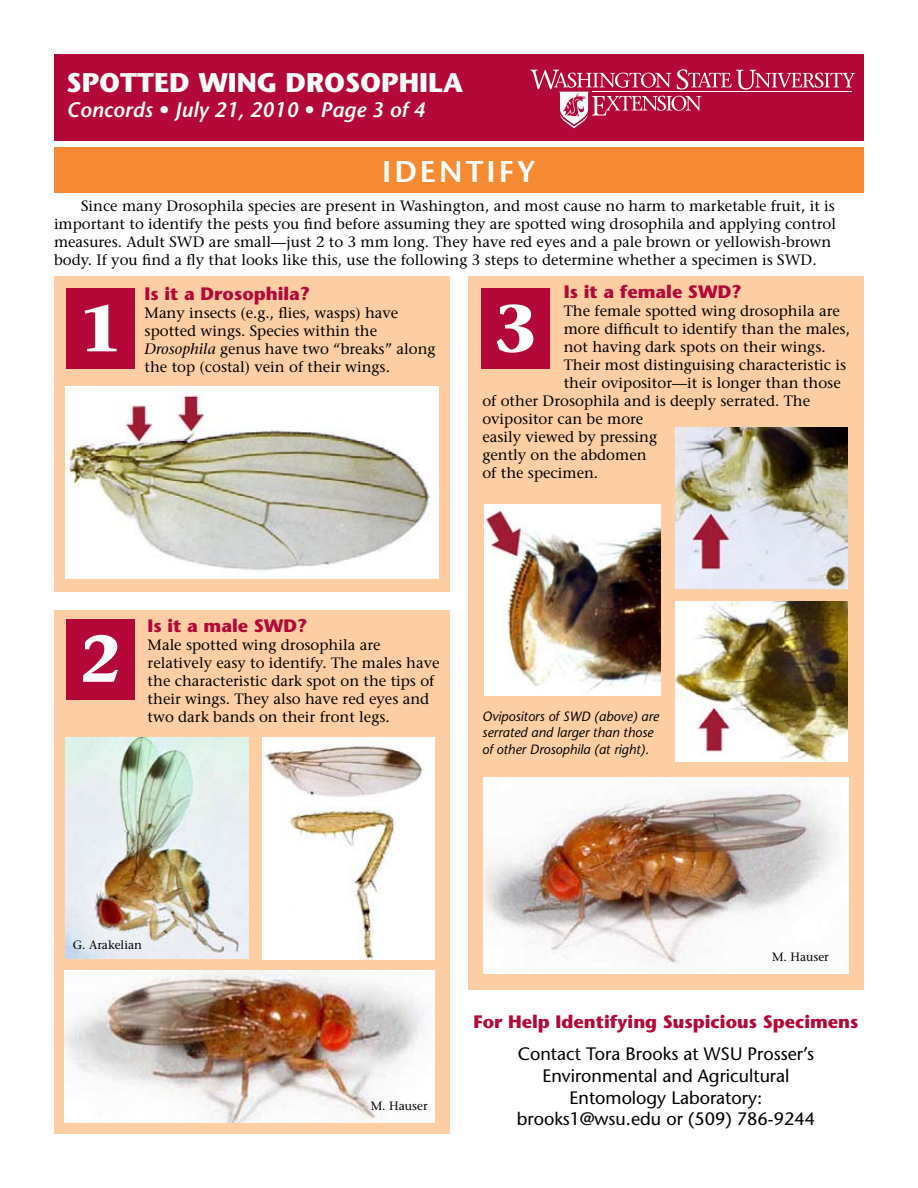
<style>
.page{position:relative;width:918px;height:1188px;background:#fff}
.page>*{position:absolute;margin:0;border:0;box-sizing:border-box;transform-origin:0 0}
.t1{font:700 66px "Stone Serif";color:#fff}
.t2{font:600 30px "Stone Sans";letter-spacing:.1em;color:#fff}
.t3{font:700 27px "Stone Sans";color:#fff}
.t4{font:italic 600 21px "Stone Sans";color:#fff}
.t5{font:18px/21.6px "Stone Sans";color:#000;text-align:center}
.t6{font:700 18px "Stone Sans";color:#b30838}
.t7{font:15px/18px "Stone Serif";color:#000}
.t8{font:italic 13.5px/16.2px "Stone Sans";color:#000}
.t9{font:12px "Stone Serif";color:#000}
.s1{font-style:italic}
</style>
<div class="page">
<div style="left:54px;top:610px;width:396px;height:524px;background:#fdcda4"></div>
<img style="left:66px;top:737px;width:182px;height:222px">
<img style="left:262px;top:737px;width:173px;height:222px">
<div style="left:54px;top:276px;width:396px;height:316px;background:#fdcda4"></div>
<img style="left:66px;top:386px;width:373px;height:193px">
<div style="left:66px;top:289px;width:69px;height:80px;background:#b30838"></div>
<div style="left:66px;top:619px;width:69px;height:80px;background:#b30838"></div>
<img style="left:65px;top:970px;width:370px;height:153px">
<div style="left:468px;top:276px;width:396px;height:714px;background:#fdcda4"></div>
<img style="left:676px;top:602px;width:172px;height:159px">
<img style="left:676px;top:427px;width:172px;height:162px">
<img style="left:484px;top:504px;width:177px;height:191px">
<img style="left:484px;top:777px;width:365px;height:196px">
<div style="left:54px;top:147px;width:810px;height:46px;background:#f68b33"></div>
<div style="left:54px;top:54px;width:810px;height:86px;background:#b30838"></div>
<svg style="left:530px;top:69px;width:325px;height:59px"></svg>
<div style="left:481px;top:289px;width:69px;height:80px;background:#b30838"></div>
<h3 class="t3" style="left:67px;top:66px;width:398px">SPOTTED WING DROSOPHILA</h3>
<h3 class="t4" style="left:67px;top:97px;width:360px">Concords • July 21, 2010 • Page 3 of 4</h3>
<h2 class="t2" style="left:382px;top:153px;width:155px">IDENTIFY</h2>
<p class="t7" style="left:54px;top:197px;width:783px;text-indent:27px">Since many Drosophila species are present in Washington, and most cause no harm to marketable fruit, it is important to identify the pests you find before assuming they are spotted wing drosophila and applying control measures. Adult SWD are small—just 2 to 3 mm long. They have red eyes and a pale brown or yellowish-brown body. If you find a fly that looks like this, use the following 3 steps to determine whether a specimen is SWD.</p>
<h1 class="t1" style="left:79px;top:287px;width:43px">1</h1>
<p class="t6" style="left:564px;top:281px;width:179px">Is it a female SWD?</p>
<p class="t7" style="left:564px;top:302px;width:278px">The female spotted wing drosophila are</p>
<p class="t7" style="left:564px;top:320px;width:288px">more difficult to identify than the males,</p>
<p class="t7" style="left:564px;top:338px;width:263px">not having dark spots on their wings.</p>
<p class="t7" style="left:564px;top:356px;width:284px">Their most distinguising characteristic is</p>
<p class="t7" style="left:564px;top:374px;width:278px">their ovipositor—it is longer than those</p>
<p class="t7" style="left:482px;top:392px;width:329px">of other Drosophila and is deeply serrated. The</p>
<p class="t7" style="left:482px;top:410px;width:163px">ovipositor can be more</p>
<p class="t7" style="left:482px;top:428px;width:176px">easily viewed by pressing</p>
<p class="t7" style="left:482px;top:446px;width:166px">gently on the abdomen</p>
<p class="t7" style="left:482px;top:464px;width:117px">of the specimen.</p>
<p class="t6" style="left:145px;top:283px;width:167px">Is it a Drosophila?</p>
<p class="t7" style="left:145px;top:303px;width:293px">Many insects (e.g., flies, wasps) have spotted wings. Species within the <span class="s1">Drosophila</span> genus have two “breaks” along the top (costal) vein of their wings.</p>
<h1 class="t1" style="left:495px;top:287px;width:43px">3</h1>
<h1 class="t1" style="left:79px;top:618px;width:43px">2</h1>
<p class="t6" style="left:148px;top:615px;width:162px">Is it a male SWD?</p>
<p class="t7" style="left:148px;top:636px;width:293px">Male spotted wing drosophila are relatively easy to identify. The males have the characteristic dark spot on the tips of their wings. They also have red eyes and two dark bands on their front legs.</p>
<p class="t8" style="left:482px;top:708px;width:178px">Ovipositors of SWD (above) are serrated and larger than those of other Drosophila (at right).</p>
<p class="t9" style="left:73px;top:937px;width:71px">G. Arakelian</p>
<p class="t9" style="left:371px;top:1099px;width:58px">M. Hauser</p>
<p class="t9" style="left:772px;top:950px;width:58px">M. Hauser</p>
<p class="t6" style="left:473px;top:1011px;width:387px">For Help Identifying Suspicious Specimens</p>
<p class="t5" style="left:517px;top:1043px;width:300px">Contact Tora Brooks at WSU Prosser’s<br>Environmental and Agricultural<br>Entomology Laboratory: brooks1@wsu.edu or (509) 786-9244</p>
</div>
